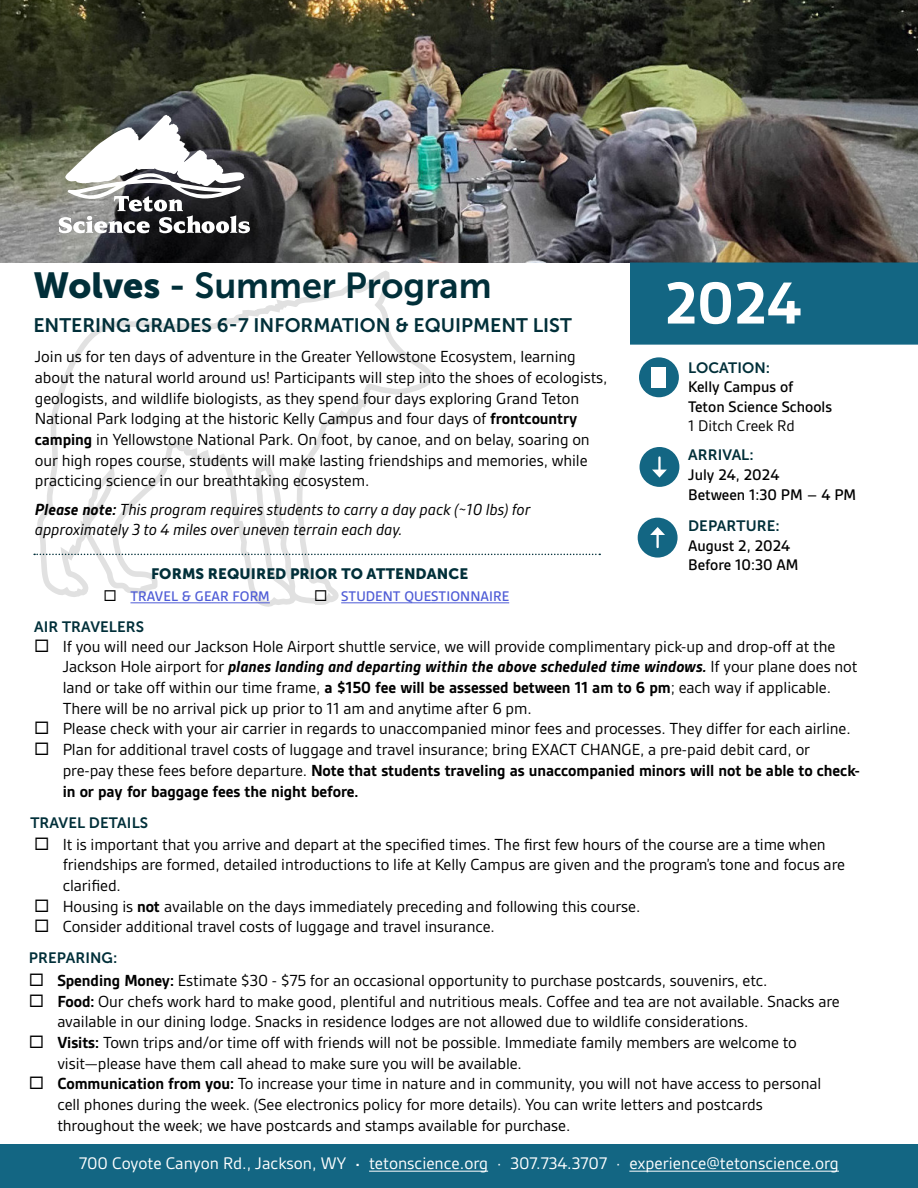
<style>
.page{position:relative;width:918px;height:1188px;background:#fff}
.page>*{position:absolute;margin:0;border:0;box-sizing:border-box;transform-origin:0 0}
.t1{font:700 63.6px "Gesta";color:#fff}
.t2{font:36px "Museo Sans 700";color:#012f39}
.t3{font:19.5px "Museo Sans 700";color:#012f39}
.t4{font:18px "Gesta";color:#fff}
.t5{font:17.25px/20.7px "Gesta";letter-spacing:-.005em;color:#000}
.t6{font:italic 17.25px/20.7px "Gesta";letter-spacing:-.005em;color:#000}
.t7{font:500 16.5px/19.5px "Gesta";color:#000}
.t8{font:15px "Museo Sans 700";letter-spacing:.005em;color:#012f39}
.t9{font:500 15px "Gesta";letter-spacing:.005em;color:#4f5cd6}
.t10{font:15px "Museo Sans 900";letter-spacing:.005em;color:#012f39}
.s1{font-family:"Museo Sans 900"}
.s2{font-weight:700}
.s3{font-weight:400}
.s4{font-weight:700;font-style:italic}
.s5{font-family:"Mr Eaves Mod OT";font-weight:700}
</style>
<div class="page">
<img style="left:0;top:0;width:918px;height:262px">
<div style="left:0;top:1144px;width:918px;height:44px;background:#136683"></div>
<svg style="left:59px;top:115px;width:191px;height:118px"></svg>
<svg style="left:36px;top:270px;width:399px;height:337px"></svg>
<div style="left:639px;top:357px;width:40px;height:40px;background:#136683;border-radius:50%"></div>
<img style="left:652px;top:367px;width:14px;height:20px">
<div style="left:640px;top:447px;width:39px;height:40px;background:#136683;border-radius:50%"></div>
<hr style="left:658px;top:457px;width:3px;height:14px;background:#fff">
<svg style="left:652px;top:470px;width:15px;height:8px"></svg>
<div style="left:638px;top:518px;width:40px;height:40px;background:#136683;border-radius:50%"></div>
<hr style="left:656px;top:533px;width:3px;height:14px;background:#fff">
<svg style="left:650px;top:527px;width:15px;height:8px"></svg>
<hr style="left:130px;top:602px;width:140px;height:1px;background:#4f5cd6">
<svg style="left:34px;top:554px;width:566px;height:1px"></svg>
<div style="left:631px;top:263px;width:286px;height:81px;background:#136683"></div>
<div style="left:630px;top:262px;width:288px;height:83px;border:2px solid #136683"></div>
<hr style="left:341px;top:602px;width:168px;height:1px;background:#4f5cd6">
<hr style="left:369px;top:1171px;width:119px;height:1px;background:#fff">
<hr style="left:629px;top:1171px;width:210px;height:1px;background:#fff">
<svg style="left:105px;top:590px;width:11px;height:11px"></svg>
<svg style="left:315px;top:590px;width:11px;height:11px"></svg>
<p class="t2" style="left:33px;top:265px;width:460px"><span class="s1">Wolves</span> - Summer Program</p>
<p class="t3" style="left:33px;top:315px;width:540px">ENTERING GRADES 6-7 INFORMATION &amp; EQUIPMENT LIST</p>
<p class="t5" style="left:35px;top:346px;width:574px">Join us for ten days of adventure in the Greater Yellowstone Ecosystem, learning about the natural world around us! Participants will step into the shoes of ecologists, geologists, and wildlife biologists, as they spend four days exploring Grand Teton National Park lodging at the historic Kelly Campus and four days of <span class="s2">frontcountry camping</span> in Yellowstone National Park. On foot, by canoe, and on belay, soaring on our high ropes course, students will make lasting friendships and memories, while practicing science in our breathtaking ecosystem.</p>
<p class="t6" style="left:35px;top:498px;width:497px"><span class="s2">Please note:</span> This program requires students to carry a day pack (~10 lbs) for approximately 3 to 4 miles over uneven terrain each day.</p>
<p class="t10" style="left:151px;top:565px;width:319px">FORMS REQUIRED PRIOR TO ATTENDANCE</p>
<p class="t1" style="left:664px;top:267px;width:139px">2024</p>
<p class="t8" style="left:688px;top:359px;width:84px">LOCATION:</p>
<p class="t7" style="left:688px;top:377px;width:145px">Kelly Campus of<br>Teton Science Schools<br><span class="s3">1 Ditch Creek Rd</span></p>
<p class="t8" style="left:688px;top:447px;width:67px">ARRIVAL:</p>
<p class="t7" style="left:688px;top:465px;width:93px">July 24, 2024</p>
<p class="t7" style="left:688px;top:485px;width:170px">Between 1:30 PM – 4 PM</p>
<p class="t8" style="left:688px;top:517px;width:93px">DEPARTURE:</p>
<p class="t7" style="left:688px;top:535px;width:104px">August 2, 2024</p>
<p class="t7" style="left:688px;top:555px;width:112px">Before 10:30 AM</p>
<p class="t9" style="left:130px;top:588px;width:141px">TRAVEL &amp; GEAR FORM</p>
<p class="t5" style="left:63px;top:636px;width:796px">If you will need our Jackson Hole Airport shuttle service, we will provide complimentary pick-up and drop-off at the Jackson Hole airport for <span class="s4">planes landing and departing within the above scheduled time windows.</span> If your plane does not land or take off within our time frame, <span class="s2">a $150 fee will be assessed between 11 am to 6 pm</span>; each way if applicable.<br>There will be no arrival pick up prior to 11 am and anytime after 6 pm.</p>
<p class="t5" style="left:63px;top:718px;width:790px">Please check with your air carrier in regards to unaccompanied minor fees and processes. They differ for each airline.</p>
<p class="t5" style="left:63px;top:739px;width:799px">Plan for additional travel costs of luggage and travel insurance; bring EXACT CHANGE, a pre-paid debit card, or pre-pay these fees before departure. <span class="s2">Note that students traveling as unaccompanied minors will not be able to check&shy;in or pay for baggage fees the night before.</span></p>
<p class="t9" style="left:341px;top:588px;width:170px">STUDENT QUESTIONNAIRE</p>
<p class="t8" style="left:34px;top:618px;width:111px">AIR TRAVELERS</p>
<p class="t8" style="left:30px;top:815px;width:119px">TRAVEL DETAILS</p>
<p class="t5" style="left:63px;top:834px;width:784px">It is important that you arrive and depart at the specified times. The first few hours of the course are a time when friendships are formed, detailed introductions to life at Kelly Campus are given and the program’s tone and focus are clarified.</p>
<p class="t5" style="left:63px;top:896px;width:579px">Housing is <span class="s2">not</span> available on the days immediately preceding and following this course.</p>
<p class="t5" style="left:63px;top:916px;width:434px">Consider additional travel costs of luggage and travel insurance.</p>
<p class="t5" style="left:57px;top:970px;width:712px"><span class="s2">Spending Money:</span> Estimate $30 - $75 for an occasional opportunity to purchase postcards, souvenirs, etc.</p>
<p class="t5" style="left:57px;top:991px;width:784px"><span class="s2">Food:</span> Our chefs work hard to make good, plentiful and nutritious meals. Coffee and tea are not available. Snacks are available in our dining lodge. Snacks in residence lodges are not allowed due to wildlife considerations.</p>
<p class="t5" style="left:57px;top:1032px;width:741px"><span class="s2">Visits:</span> Town trips and/or time off with friends will not be possible. Immediate family members are welcome to visit—please have them call ahead to make sure you will be available.</p>
<p class="t5" style="left:57px;top:1073px;width:765px"><span class="s2">Communication from you:</span> To increase your time in nature and in community, you will not have access to personal cell phones during the week. (See electronics policy for more details). You can write letters and postcards throughout the week; we have postcards and stamps available for purchase.</p>
<p class="t8" style="left:29px;top:950px;width:90px">PREPARING:</p>
<p class="t4" style="left:79px;top:1153px;width:761px">700 Coyote Canyon Rd., Jackson, WY <span class="s5">·</span> tetonscience.org · 307.734.3707 · experience@tetonscience.org</p>
</div>
